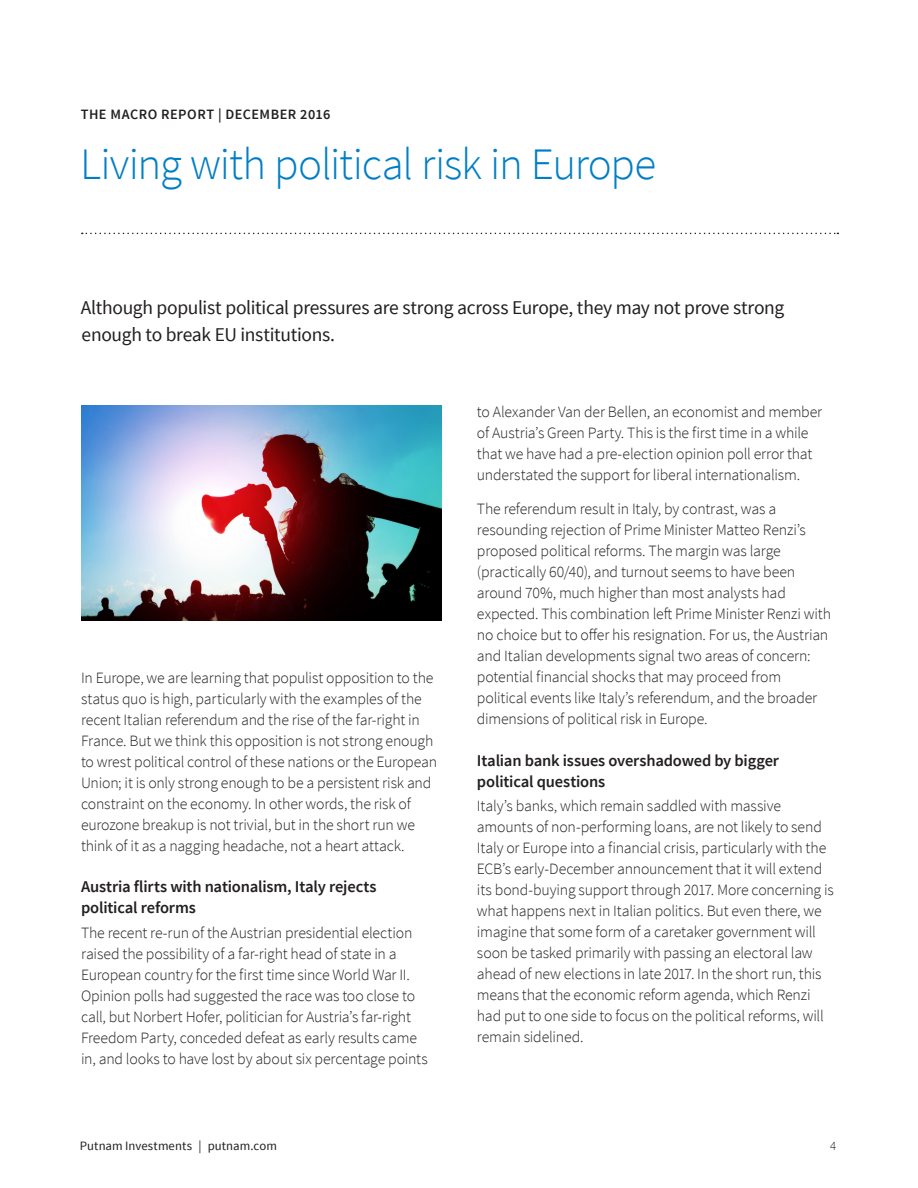
<style>
.page{position:relative;width:918px;height:1188px;background:#fff}
.page>*{position:absolute;margin:0;border:0;box-sizing:border-box;transform-origin:0 0}
.Section_head{font:300 45px "Source Sans Pro";letter-spacing:-.025em;color:#007ec5}
.Section_intro{font:19.5px/27px "Source Sans Pro";letter-spacing:-.015em;color:#231f20}
.Subhead{font:600 16.5px/21px "Source Sans Pro";letter-spacing:-.01em;color:#231f20}
.Body{font:300 15.75px/21px "Source Sans Pro";letter-spacing:-.01em;color:#231f20}
.t1{font:600 14.25px "Source Sans Pro";letter-spacing:.035em;color:#231f20}
.t2{font:12.75px "Source Sans Pro";letter-spacing:.005em;color:#231f20}
.t3{font:300 12.75px "Source Sans Pro";color:#231f20}
</style>
<div class="page">
<svg style="left:82px;top:233px;width:756px;height:1px"></svg>
<img style="left:81px;top:405px;width:360px;height:216px">
<p class="t1" style="left:81px;top:105px;width:251px">THE MACRO REPORT | DECEMBER 2016</p>
<p class="Section_head" style="left:80px;top:136px;width:577px">Living with political risk in Europe</p>
<p class="Section_intro" style="left:81px;top:294px;width:705px">Although populist political pressures are strong across Europe, they may not prove strong enough to break EU institutions.</p>
<p class="Body" style="left:81px;top:667px;width:358px">In Europe, we are learning that populist opposition to the status quo is high, particularly with the examples of the recent Italian referendum and the rise of the far-right in France. But we think this opposition is not strong enough to wrest political control of these nations or the European Union; it is only strong enough to be a persistent risk and constraint on the economy. In other words, the risk of eurozone breakup is not trivial, but in the short run we think of it as a nagging headache, not a heart attack.</p>
<p class="Subhead" style="left:81px;top:877px;width:297px">Austria flirts with nationalism, Italy rejects political reforms</p>
<p class="Body" style="left:81px;top:922px;width:348px">The recent re-run of the Austrian presidential election raised the possibility of a far-right head of state in a European country for the first time since World War II.<br>Opinion polls had suggested the race was too close to call, but Norbert Hofer, politician for Austria’s far-right Freedom Party, conceded defeat as early results came in, and looks to have lost by about six percentage points</p>
<p class="Body" style="left:477px;top:401px;width:347px">to Alexander Van der Bellen, an economist and member of Austria’s Green Party. This is the first time in a while that we have had a pre-election opinion poll error that understated the support for liberal internationalism.</p>
<p class="Body" style="left:477px;top:499px;width:356px">The referendum result in Italy, by contrast, was a resounding rejection of Prime Minister Matteo Renzi’s proposed political reforms. The margin was large (practically 60/40), and turnout seems to have been around 70%, much higher than most analysts had expected. This combination left Prime Minister Renzi with no choice but to offer his resignation. For us, the Austrian and Italian developments signal two areas of concern: potential financial shocks that may proceed from political events like Italy’s referendum, and the broader dimensions of political risk in Europe.</p>
<p class="Subhead" style="left:477px;top:750px;width:304px">Italian bank issues overshadowed by bigger political questions</p>
<p class="Body" style="left:477px;top:795px;width:358px">Italy’s banks, which remain saddled with massive amounts of non-performing loans, are not likely to send Italy or Europe into a financial crisis, particularly with the ECB’s early-December announcement that it will extend its bond-buying support through 2017. More concerning is what happens next in Italian politics. But even there, we imagine that some form of a caretaker government will soon be tasked primarily with passing an electoral law ahead of new elections in late 2017. In the short run, this means that the economic reform agenda, which Renzi had put to one side to focus on the political reforms, will remain sidelined.</p>
<p class="t2" style="left:80px;top:1138px;width:199px">Putnam Investments | putnam.com</p>
<p class="t3" style="left:830px;top:1138px;width:8px">4</p>
</div>
